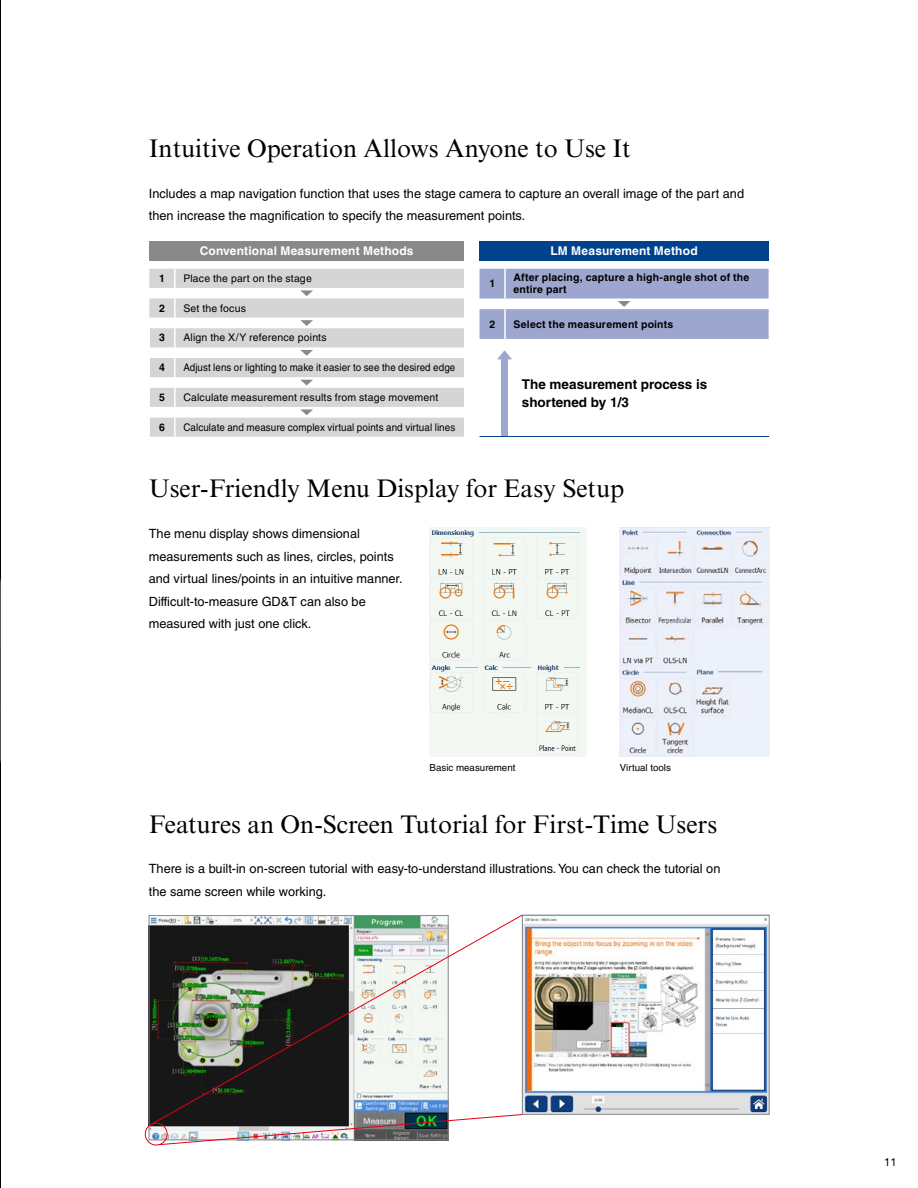
<style>
.page{position:relative;width:918px;height:1188px;background:#fff}
.page>*{position:absolute;margin:0;border:0;box-sizing:border-box;transform-origin:0 0}
.t1{font:25.5px "Times New Roman MT Std";color:#000}
.t2{font:700 13.5px/18px "Helvetica LT Std";color:#000}
.t3{font:12.75px/22.5px "Helvetica LT Std";color:#000}
.t4{font:700 12px "Helvetica LT Std";letter-spacing:.015em;color:#fff}
.t5{font:11.25px "Helvetica Neue LT Std";color:#000}
.t6{font:10.5px "Helvetica LT Std";letter-spacing:.01em;color:#000}
.t7{font:700 10.5px/12px "Helvetica LT Std";letter-spacing:.02em;color:#000}
.t8{font:10.5px "Helvetica LT Std";letter-spacing:.01em;color:#000;scale:.94 1}
.t9{font:10.5px "Helvetica LT Std";letter-spacing:.01em;color:#000;scale:.93 1}
.t10{font:9.75px "Helvetica LT Std";color:#000}
</style>
<div class="page">
<img style="left:0;top:0;width:1px;height:1188px">
<div style="left:145px;top:1123px;width:23px;height:22px;border:1px solid #e60012;border-radius:50%"></div>
<img style="left:524px;top:917px;width:243px;height:196px">
<div style="left:522px;top:915px;width:247px;height:200px;border:1px solid #898989"></div>
<img style="left:152px;top:915px;width:371px;height:209px">
<img style="left:159px;top:1114px;width:364px;height:31px">
<img style="left:430px;top:527px;width:157px;height:229px">
<img style="left:620px;top:527px;width:149px;height:229px">
<div style="left:149px;top:241px;width:315px;height:19px;background:#898989"></div>
<svg style="left:149px;top:269px;width:315px;height:168px;fill:#d5d5d6"></svg>
<svg style="left:149px;top:328px;width:1px;height:109px"></svg>
<svg style="left:174px;top:269px;width:2px;height:19px"></svg>
<svg style="left:174px;top:299px;width:2px;height:19px"></svg>
<svg style="left:174px;top:328px;width:2px;height:19px"></svg>
<svg style="left:174px;top:358px;width:2px;height:19px"></svg>
<svg style="left:174px;top:388px;width:2px;height:19px"></svg>
<svg style="left:174px;top:418px;width:2px;height:19px"></svg>
<svg style="left:300px;top:290px;width:13px;height:6px"></svg>
<svg style="left:300px;top:320px;width:13px;height:6px"></svg>
<svg style="left:300px;top:350px;width:13px;height:6px"></svg>
<svg style="left:300px;top:380px;width:13px;height:5px"></svg>
<svg style="left:300px;top:409px;width:13px;height:6px"></svg>
<div style="left:480px;top:241px;width:289px;height:19px;background:#00428e"></div>
<svg style="left:480px;top:269px;width:289px;height:70px;background:#abb3d5"></svg>
<hr style="left:480px;top:436px;width:289px;height:1px;background:#00428e">
<svg style="left:497px;top:350px;width:15px;height:9px"></svg>
<div style="left:502px;top:359px;width:6px;height:77px;background:#9ca6ce"></div>
<h1 class="t1" style="left:149px;top:134px;width:483px">Intuitive Operation Allows Anyone to Use It</h1>
<p class="t3" style="left:149px;top:182px;width:597px">Includes a map navigation function that uses the stage camera to capture an overall image of the part and then increase the magnification to specify the measurement points.</p>
<p class="t4" style="left:200px;top:243px;width:215px">Conventional Measurement Methods</p>
<p class="t7" style="left:159px;top:272px;width:7px">1</p>
<p class="t6" style="left:183px;top:272px;width:130px">Place the part on the stage</p>
<p class="t7" style="left:159px;top:302px;width:7px">2</p>
<p class="t6" style="left:183px;top:302px;width:64px">Set the focus</p>
<p class="t7" style="left:159px;top:331px;width:7px">3</p>
<p class="t6" style="left:183px;top:332px;width:145px">Align the X/Y reference points</p>
<p class="t7" style="left:159px;top:361px;width:7px">4</p>
<p class="t9" style="left:183px;top:361px;width:294px">Adjust lens or lighting to make it easier to see the desired edge</p>
<p class="t7" style="left:159px;top:391px;width:7px">5</p>
<p class="t6" style="left:183px;top:391px;width:257px">Calculate measurement results from stage movement</p>
<p class="t7" style="left:159px;top:421px;width:7px">6</p>
<p class="t8" style="left:183px;top:421px;width:291px">Calculate and measure complex virtual points and virtual lines</p>
<p class="t4" style="left:550px;top:243px;width:149px">LM Measurement Method</p>
<p class="t7" style="left:489px;top:277px;width:7px">1</p>
<p class="t7" style="left:514px;top:271px;width:237px">After placing, capture a high-angle shot of the entire part</p>
<p class="t7" style="left:489px;top:318px;width:7px">2</p>
<p class="t7" style="left:514px;top:318px;width:161px">Select the measurement points</p>
<p class="t2" style="left:522px;top:375px;width:187px">The measurement process is shortened by 1/3</p>
<h1 class="t1" style="left:149px;top:474px;width:477px">User-Friendly Menu Display for Easy Setup</h1>
<p class="t3" style="left:149px;top:522px;width:255px">The menu display shows dimensional measurements such as lines, circles, points and virtual lines/points in an intuitive manner.<br>Difficult-to-measure GD&amp;T can also be measured with just one click.</p>
<p class="t10" style="left:430px;top:762px;width:87px">Basic measurement</p>
<p class="t10" style="left:620px;top:762px;width:53px">Virtual tools</p>
<h1 class="t1" style="left:149px;top:809px;width:570px">Features an On-Screen Tutorial for First-Time Users</h1>
<p class="t3" style="left:149px;top:858px;width:573px">There is a built-in on-screen tutorial with easy-to-understand illustrations. You can check the tutorial on the same screen while working.</p>
<p class="t5" style="left:884px;top:1156px;width:14px">11</p>
</div>
